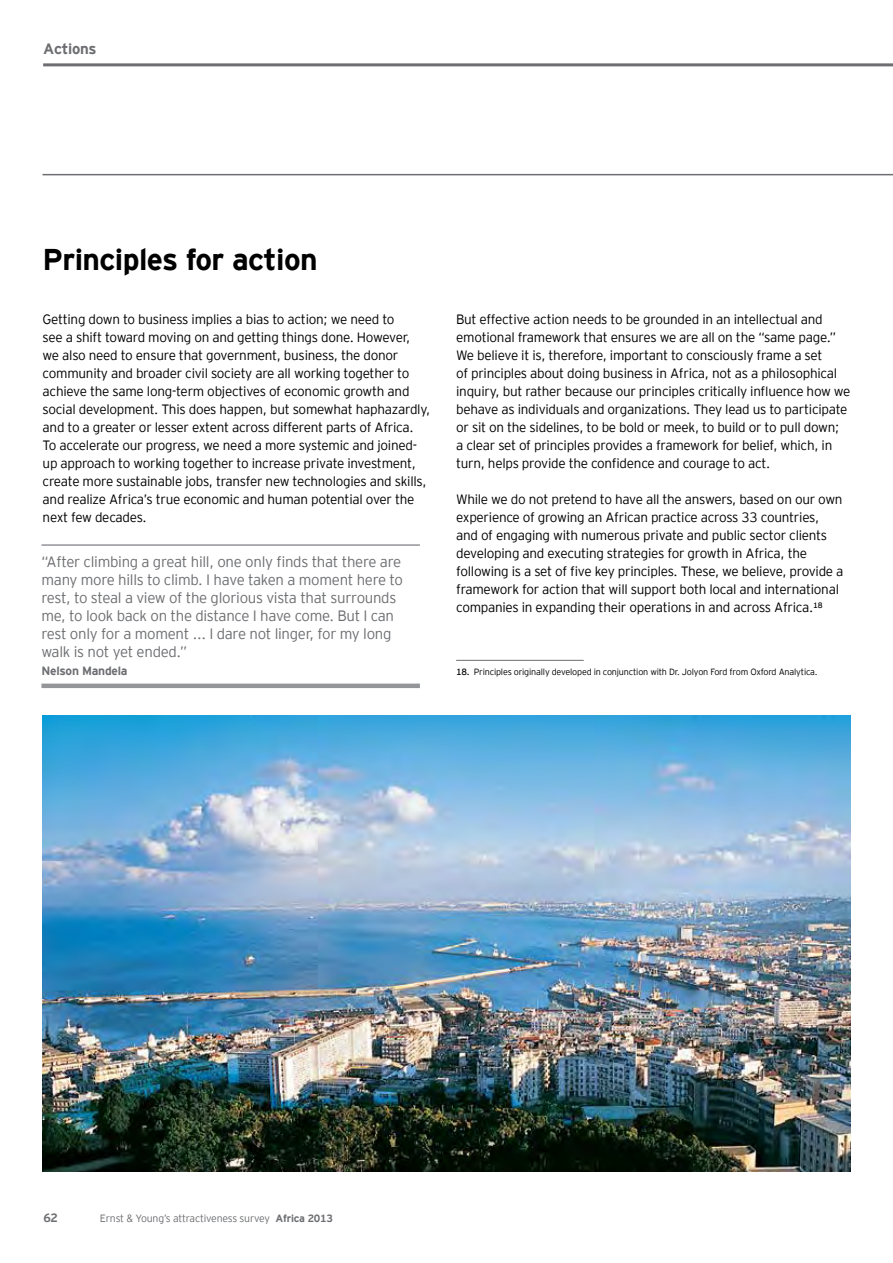
<style>
.page{position:relative;width:893px;height:1263px;background:#fff}
.page>*{position:absolute;margin:0;border:0;box-sizing:border-box;transform-origin:0 0}
.t1{font:700 30px "EY Interstate";letter-spacing:-.02em;color:#000}
.t2{font:300 15px/18px "EY Interstate";letter-spacing:-.02em;color:#6d6e71}
.t3{font:700 15px "EY Interstate";letter-spacing:-.02em;color:#6d6e71}
.t4{font:300 13.5px/18px "EY Interstate";letter-spacing:-.02em;color:#000}
.t5{font:700 12px "EY Interstate";letter-spacing:-.02em;color:#6d6e71}
.t6{font:300 10.5px "EY Interstate";letter-spacing:-.02em;color:#6d6e71}
.t7{font:300 9px "EY Interstate";letter-spacing:-.02em;color:#000}
.s1{font-weight:400}
.s2{font-weight:700}
</style>
<div class="page">
<hr style="left:456px;top:660px;width:128px;height:1px;background:#6d6e71">
<img style="left:43px;top:716px;width:807px;height:455px">
<hr style="left:41px;top:544px;width:379px;height:2px;background:#939598">
<hr style="left:41px;top:684px;width:379px;height:4px;background:#939598">
<hr style="left:43px;top:63px;width:850px;height:3px;background:#6d6e71">
<hr style="left:43px;top:174px;width:850px;height:1px;background:#6d6e71">
<p class="t3" style="left:43px;top:38px;width:55px">Actions</p>
<h1 class="t1" style="left:43px;top:238px;width:277px">Principles for action</h1>
<p class="t4" style="left:43px;top:309px;width:389px">Getting down to business implies a bias to action; we need to<br>see a shift toward moving on and getting things done. However, we also need to ensure that government, business, the donor community and broader civil society are all working together to achieve the same long-term objectives of economic growth and social development. This does happen, but somewhat haphazardly, and to a greater or lesser extent across different parts of Africa.<br>To accelerate our progress, we need a more systemic and joined&shy;up approach to working together to increase private investment, create more sustainable jobs, transfer new technologies and skills, and realize Africa’s true economic and human potential over the next few decades.</p>
<p class="t4" style="left:456px;top:309px;width:396px">But effective action needs to be grounded in an intellectual and emotional framework that ensures we are all on the “same page.” We believe it is, therefore, important to consciously frame a set<br>of principles about doing business in Africa, not as a philosophical inquiry, but rather because our principles critically influence how we behave as individuals and organizations. They lead us to participate or sit on the sidelines, to be bold or meek, to build or to pull down;<br>a clear set of principles provides a framework for belief, which, in turn, helps provide the confidence and courage to act.</p>
<p class="t4" style="left:456px;top:489px;width:389px">While we do not pretend to have all the answers, based on our own experience of growing an African practice across 33 countries, and of engaging with numerous private and public sector clients developing and executing strategies for growth in Africa, the following is a set of five key principles. These, we believe, provide a framework for action that will support both local and international companies in expanding their operations in and across Africa.<sup>18</sup></p>
<p class="t2" style="left:41px;top:552px;width:363px">“After climbing a great hill, one only finds that there are many more hills to climb. I have taken a moment here to rest, to steal a view of the glorious vista that surrounds me, to look back on the distance I have come. But I can rest only for a moment ... I dare not linger, for my long walk is not yet ended.”</p>
<p class="t5" style="left:41px;top:662px;width:88px">Nelson Mandela</p>
<p class="t7" style="left:456px;top:665px;width:363px"><span class="s1">18.</span> Principles originally developed in conjunction with Dr. Jolyon Ford from Oxford Analytica.</p>
<p class="t5" style="left:43px;top:1209px;width:16px">62</p>
<p class="t6" style="left:100px;top:1210px;width:235px">Ernst &amp; Young’s attractiveness survey <span class="s2">Africa 2013</span></p>
</div>
